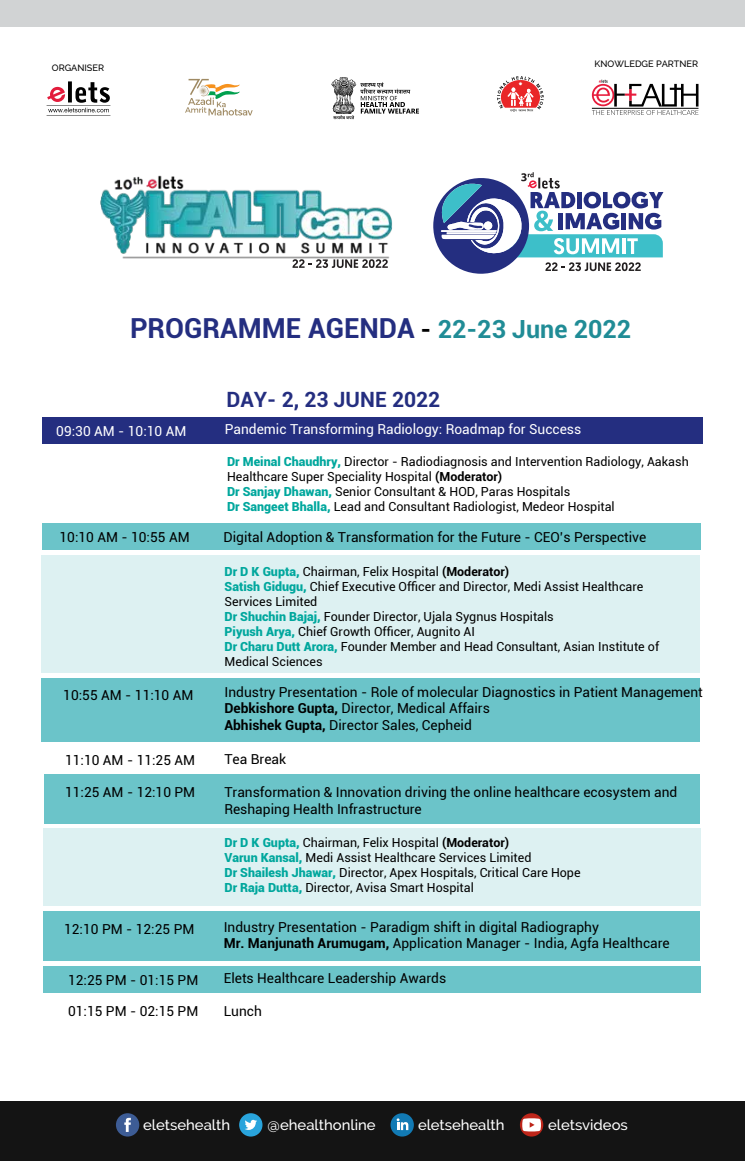
<style>
.page{position:relative;width:745px;height:1161px;background:#fff}
.page>*{position:absolute;margin:0;border:0;box-sizing:border-box;transform-origin:0 0}
.t1{font:700 27.62px "Roboto";color:#242e80}
.t2{font:700 21px "Roboto";color:#242e80}
.t3{font:500 14.5px "Raleway";color:#fff}
.t4{font:13.75px/16.5px "Roboto";color:#000}
.t5{font:13.75px "Roboto";color:#fff}
.t6{font:12.5px/15px "Roboto";color:#000}
.t7{font:500 9.12px "Raleway";color:#000}
.s1{font-size:25px;color:#000}
.s2{font-size:25px;color:#208c96}
.s3{font-weight:900;color:#00a79d}
.s4{font-weight:700}
</style>
<div class="page">
<div style="left:0;top:1101px;width:744px;height:59px;background:#141414"></div>
<svg style="left:519px;top:1113px;width:24px;height:23px"></svg>
<svg style="left:522px;top:1118px;width:18px;height:13px"></svg>
<div style="left:239px;top:1113px;width:23px;height:23px;background:#29a4dc;border-radius:50%"></div>
<svg style="left:245px;top:1119px;width:12px;height:10px"></svg>
<div style="left:390px;top:1113px;width:23px;height:23px;background:#127ab4;border-radius:50%"></div>
<svg style="left:396px;top:1118px;width:12px;height:12px"></svg>
<div style="left:116px;top:1113px;width:23px;height:23px;background:#3d5c95;border-radius:50%"></div>
<svg style="left:124px;top:1117px;width:7px;height:14px"></svg>
<div style="left:43px;top:966px;width:657px;height:26px;background:#6bc4c9"></div>
<div style="left:42px;top:555px;width:657px;height:117px;background:#ddf1f2"></div>
<div style="left:43px;top:828px;width:657px;height:78px;background:#ddf1f2"></div>
<div style="left:42px;top:417px;width:660px;height:26px;background:#242e80"></div>
<img style="left:100px;top:175px;width:292px;height:86px">
<svg style="left:292px;top:259px;width:95px;height:9px"></svg>
<svg style="left:433px;top:172px;width:230px;height:102px"></svg>
<hr style="left:47px;top:115px;width:63px;height:1px;background:#000">
<svg style="left:47px;top:81px;width:63px;height:31px"></svg>
<svg style="left:591px;top:80px;width:107px;height:35px"></svg>
<svg style="left:185px;top:79px;width:67px;height:36px"></svg>
<svg style="left:497px;top:76px;width:46px;height:36px"></svg>
<svg style="left:331px;top:77px;width:88px;height:42px"></svg>
<div style="left:0;top:0;width:744px;height:27px;background:#d1d3d4"></div>
<div style="left:43px;top:523px;width:657px;height:26px;background:#6bc4c9"></div>
<div style="left:41px;top:678px;width:658px;height:63px;background:#6bc4c9"></div>
<div style="left:44px;top:774px;width:655px;height:49px;background:#6bc4c9"></div>
<div style="left:44px;top:911px;width:655px;height:49px;background:#6bc4c9"></div>
<p class="t7" style="left:52px;top:62px;width:54px">ORGANISER</p>
<p class="t7" style="left:594px;top:59px;width:105px">KNOWLEDGE PARTNER</p>
<h1 class="t1" style="left:130px;top:309px;width:502px">PROGRAMME AGENDA <span class="s1">-</span> <span class="s2">22-23 June 2022</span></h1>
<h2 class="t2" style="left:226px;top:384px;width:215px">DAY- 2, 23 JUNE 2022</h2>
<p class="t5" style="left:56px;top:421px;width:132px">09:30 AM - 10:10 AM</p>
<p class="t5" style="left:224px;top:420px;width:358px">Pandemic Transforming Radiology: Roadmap for Success</p>
<p class="t6" style="left:227px;top:454px;width:463px"><span class="s3">Dr Meinal Chaudhry,</span> Director - Radiodiagnosis and Intervention Radiology, Aakash Healthcare Super Speciality Hospital <span class="s4">(Moderator)<br></span><span class="s3">Dr Sanjay Dhawan,</span> Senior Consultant &amp; HOD, Paras Hospitals<br><span class="s3">Dr Sangeet Bhalla,</span> Lead and Consultant Radiologist, Medeor Hospital</p>
<p class="t4" style="left:59px;top:528px;width:132px">10:10 AM - 10:55 AM</p>
<p class="t4" style="left:223px;top:528px;width:424px">Digital Adoption &amp; Transformation for the Future - CEO’s Perspective</p>
<p class="t6" style="left:224px;top:563px;width:436px"><span class="s3">Dr D K Gupta,</span> Chairman, Felix Hospital <span class="s4">(Moderator)<br></span><span class="s3">Satish Gidugu,</span> Chief Executive Officer and Director, Medi Assist Healthcare Services Limited<br><span class="s3">Dr Shuchin Bajaj,</span> Founder Director, Ujala Sygnus Hospitals<br><span class="s3">Piyush Arya,</span> Chief Growth Officer, Augnito AI<br><span class="s3">Dr Charu Dutt Arora,</span> Founder Member and Head Consultant, Asian Institute of Medical Sciences</p>
<p class="t4" style="left:63px;top:686px;width:132px">10:55 AM - 11:10 AM</p>
<p class="t4" style="left:224px;top:683px;width:479px">Industry Presentation - Role of molecular Diagnostics in Patient Management<br><span class="s4">Debkishore Gupta,</span> Director, Medical Affairs<br><span class="s4">Abhishek Gupta,</span> Director Sales, Cepheid</p>
<p class="t4" style="left:65px;top:751px;width:132px">11:10 AM - 11:25 AM</p>
<p class="t4" style="left:65px;top:783px;width:132px">11:25 AM - 12:10 PM</p>
<p class="t4" style="left:224px;top:750px;width:63px">Tea Break</p>
<p class="t4" style="left:224px;top:783px;width:454px">Transformation &amp; Innovation driving the online healthcare ecosystem and<br>Reshaping Health Infrastructure</p>
<p class="t6" style="left:224px;top:834px;width:357px"><span class="s3">Dr D K Gupta,</span> Chairman, Felix Hospital <span class="s4">(Moderator)<br></span><span class="s3">Varun Kansal,</span> Medi Assist Healthcare Services Limited<br><span class="s3">Dr Shailesh Jhawar,</span> Director, Apex Hospitals, Critical Care Hope <span class="s3">Dr Raja Dutta,</span> Director, Avisa Smart Hospital</p>
<p class="t4" style="left:64px;top:919px;width:132px">12:10 PM - 12:25 PM</p>
<p class="t4" style="left:223px;top:918px;width:447px">Industry Presentation - Paradigm shift in digital Radiography<br><span class="s4">Mr. Manjunath Arumugam,</span> Application Manager - India, Agfa Healthcare</p>
<p class="t4" style="left:68px;top:971px;width:132px">12:25 PM - 01:15 PM</p>
<p class="t4" style="left:68px;top:1002px;width:132px">01:15 PM - 02:15 PM</p>
<p class="t4" style="left:223px;top:969px;width:224px">Elets Healthcare Leadership Awards</p>
<p class="t4" style="left:223px;top:1002px;width:40px">Lunch</p>
<p class="t3" style="left:143px;top:1116px;width:88px">eletsehealth</p>
<p class="t3" style="left:267px;top:1116px;width:109px">@ehealthonline</p>
<p class="t3" style="left:418px;top:1116px;width:88px">eletsehealth</p>
<p class="t3" style="left:547px;top:1116px;width:81px">eletsvideos</p>
</div>
